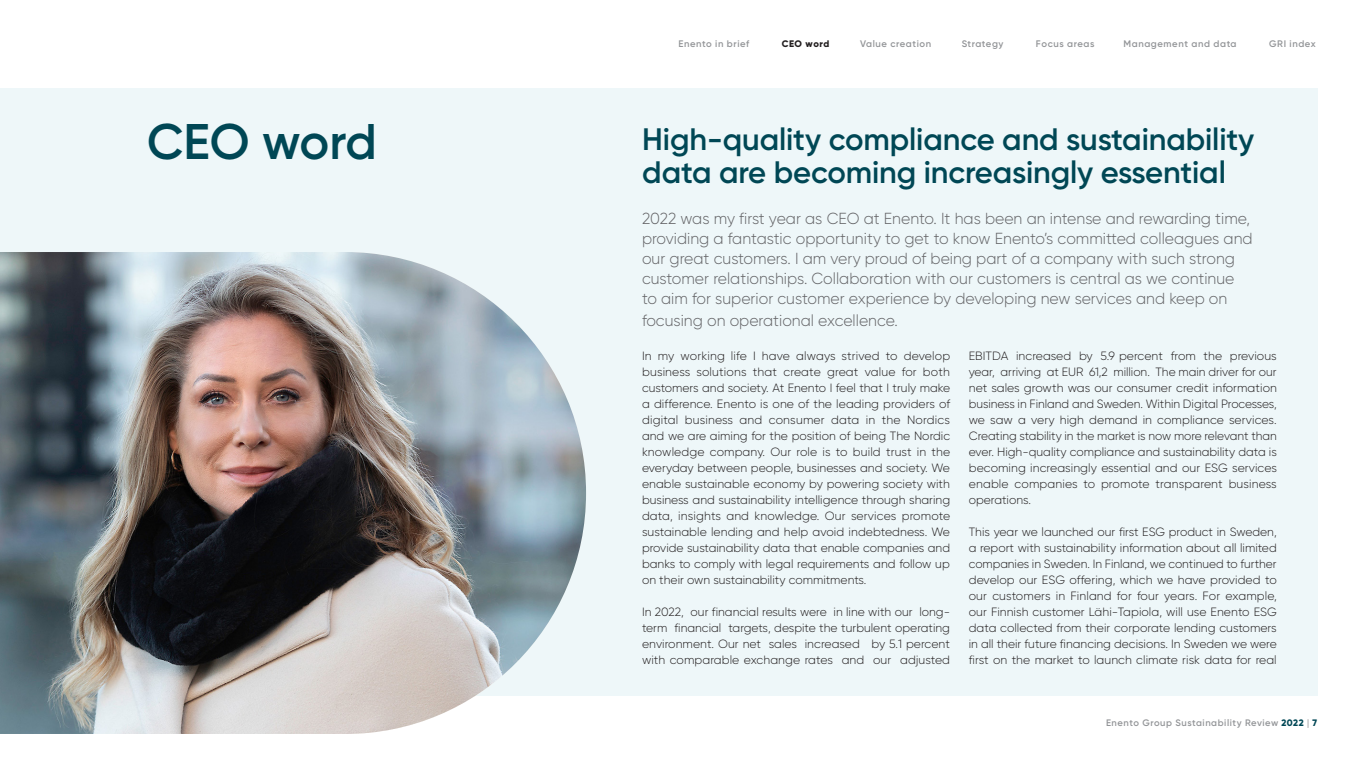
<style>
.page{position:relative;width:1366px;height:768px;background:#fff}
.page>*{position:absolute;margin:0;border:0;box-sizing:border-box;transform-origin:0 0}
.t1{font:600 50px "Gilroy";letter-spacing:-.005em;color:#004755}
.t2{font:600 31px/33px "Gilroy";letter-spacing:-.005em;color:#004755}
.Ingressi{font:300 16px/20px "Gilroy";color:#636366}
.Leipäteksti_12pt{font:300 12px/16px "Gilroy";color:#231f20;text-align:justify}
.t3{font:600 9.5px "Gilroy";letter-spacing:.06em;color:#939598}
.t4{font:800 9.5px "Gilroy";letter-spacing:.05em;color:#231f20}
.t5{font:600 9.4px "Gilroy";letter-spacing:.06em;color:#939598}
.s1{font-weight:800;color:#004755}
.s2{font-weight:300;color:#636366}
</style>
<div class="page">
<div style="left:0;top:88px;width:1318px;height:608px;background:#eef7f9"></div>
<img style="left:0;top:252px;width:586px;height:482px">
<p class="t3" style="left:678px;top:38px;width:72px">Enento in brief</p>
<p class="t4" style="left:782px;top:38px;width:49px">CEO word</p>
<p class="t3" style="left:860px;top:38px;width:72px">Value creation</p>
<p class="t3" style="left:962px;top:38px;width:43px">Strategy</p>
<p class="t3" style="left:1036px;top:38px;width:60px">Focus areas</p>
<p class="t3" style="left:1124px;top:38px;width:115px">Management and data</p>
<p class="t3" style="left:1269px;top:38px;width:48px">GRI index</p>
<h1 class="t1" style="left:147px;top:111px;width:231px">CEO word</h1>
<h2 class="t2" style="left:642px;top:123px;width:614px">High-quality compliance and sustainability data are becoming increasingly essential</h2>
<p class="Ingressi" style="left:642px;top:209px;width:612px">2022 was my first year as CEO at Enento. It has been an intense and rewarding time, providing a fantastic opportunity to get to know Enento’s committed colleagues and our great customers. I am very proud of being part of a company with such strong customer relationships. Collaboration with our customers is central as we continue to aim for superior customer experience by developing new services and keep on</p>
<p class="Ingressi" style="left:642px;top:311px;width:257px">focusing on operational excellence.</p>
<p class="Leipäteksti_12pt" style="left:642px;top:347px;width:310px">In my working life I have always strived to develop business solutions that create great value for both customers and society. At Enento I feel that I truly make a difference. Enento is one of the leading providers of digital business and consumer data in the Nordics and we are aiming for the position of being The Nordic knowledge company. Our role is to build trust in the everyday between people, businesses and society. We enable sustainable economy by powering society with business and sustainability intelligence through sharing data, insights and knowledge. Our services promote sustainable lending and help avoid indebtedness. We provide sustainability data that enable companies and banks to comply with legal requirements and follow up on their own sustainability commitments.</p>
<p class="Leipäteksti_12pt" style="left:642px;top:603px;width:310px">In 2022, our financial results were in line with our long&shy;term financial targets, despite the turbulent operating environment. Our net sales increased by 5.1 percent with comparable exchange rates and our adjusted</p>
<p class="Leipäteksti_12pt" style="left:969px;top:347px;width:310px">EBITDA increased by 5.9 percent from the previous year, arriving at EUR 61,2 million. The main driver for our net sales growth was our consumer credit information business in Finland and Sweden. Within Digital Processes, we saw a very high demand in compliance services.<br>Creating stability in the market is now more relevant than ever. High-quality compliance and sustainability data is becoming increasingly essential and our ESG services enable companies to promote transparent business operations.</p>
<p class="Leipäteksti_12pt" style="left:969px;top:523px;width:310px">This year we launched our first ESG product in Sweden, a report with sustainability information about all limited companies in Sweden. In Finland, we continued to further develop our ESG offering, which we have provided to our customers in Finland for four years. For example, our Finnish customer Lähi-Tapiola, will use Enento ESG data collected from their corporate lending customers in all their future financing decisions. In Sweden we were first on the market to launch climate risk data for real</p>
<p class="t5" style="left:1106px;top:717px;width:213px">Enento Group Sustainability Review <span class="s1">2022</span> <span class="s2">|</span> <span class="s1">7</span></p>
</div>
